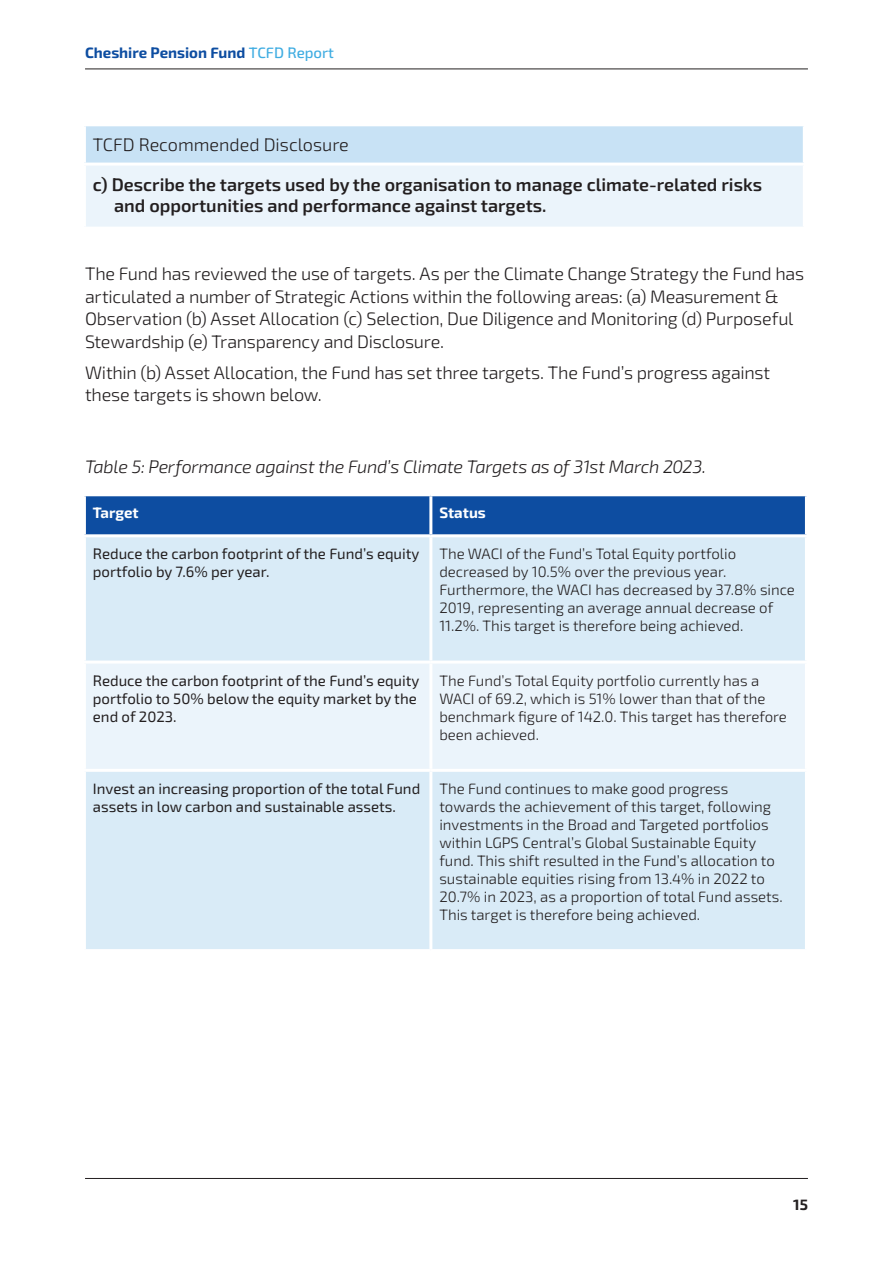
<style>
.page{position:relative;width:893px;height:1263px;background:#fff}
.page>*{position:absolute;margin:0;border:0;box-sizing:border-box;transform-origin:0 0}
.t1{font:300 18px/22.5px "Exo 2";letter-spacing:-.01em;color:#231f20}
.t2{font:600 18px/21.6px "Exo 2";color:#231f20}
.t3{font:italic 18px "Exo 2";letter-spacing:-.015em;color:#231f20}
.t4{font:300 15px/18px "Exo 2";color:#231f20}
.t5{font:15px/18px "Exo 2";color:#231f20}
.t6{font:700 15px "Exo 2";color:#0d4da1}
.t7{font:700 15px "Exo 2";color:#fff}
.t8{font:700 15px "Exo 2";color:#231f20}
.s1{font-weight:500;color:#40ade2}
</style>
<div class="page">
<hr style="left:85px;top:69px;width:723px;height:1px;background:#231f20">
<hr style="left:85px;top:1178px;width:723px;height:1px;background:#231f20">
<div style="left:84px;top:125px;width:720px;height:39px;background:#c8e2f5"></div>
<div style="left:84px;top:164px;width:720px;height:64px;background:#ebf4fb"></div>
<hr style="left:83px;top:123px;width:723px;height:3px;background:#fff">
<hr style="left:83px;top:126px;width:3px;height:37px;background:#fff">
<hr style="left:803px;top:126px;width:3px;height:37px;background:#fff">
<hr style="left:83px;top:163px;width:723px;height:3px;background:#fff">
<hr style="left:83px;top:166px;width:3px;height:61px;background:#fff">
<hr style="left:803px;top:166px;width:3px;height:61px;background:#fff">
<hr style="left:83px;top:227px;width:723px;height:3px;background:#fff">
<div style="left:86px;top:496px;width:719px;height:38px;background:#0d4da1"></div>
<div style="left:86px;top:537px;width:719px;height:412px;background:#d9ebf7"></div>
<div style="left:86px;top:663px;width:719px;height:106px;background:#ebf4fb"></div>
<hr style="left:429px;top:496px;width:3px;height:38px;background:#fff">
<hr style="left:429px;top:537px;width:3px;height:123px;background:#fff">
<hr style="left:83px;top:660px;width:348px;height:3px;background:#fff">
<hr style="left:431px;top:660px;width:377px;height:3px;background:#fff">
<hr style="left:429px;top:663px;width:3px;height:106px;background:#fff">
<hr style="left:83px;top:769px;width:348px;height:3px;background:#fff">
<hr style="left:431px;top:769px;width:377px;height:3px;background:#fff">
<hr style="left:429px;top:772px;width:3px;height:177px;background:#fff">
<p class="t6" style="left:85px;top:42px;width:250px">Cheshire Pension Fund <span class="s1">TCFD Report</span></p>
<p class="t1" style="left:93px;top:133px;width:257px">TCFD Recommended Disclosure</p>
<p class="t2" style="left:114px;top:173px;width:649px;text-indent:-21px">c) Describe the targets used by the organisation to manage climate-related risks and opportunities and performance against targets.</p>
<p class="t1" style="left:85px;top:262px;width:721px">The Fund has reviewed the use of targets. As per the Climate Change Strategy the Fund has articulated a number of Strategic Actions within the following areas: (a) Measurement &amp; Observation (b) Asset Allocation (c) Selection, Due Diligence and Monitoring (d) Purposeful Stewardship (e) Transparency and Disclosure.</p>
<p class="t1" style="left:85px;top:360px;width:687px">Within (b) Asset Allocation, the Fund has set three targets. The Fund’s progress against these targets is shown below.</p>
<p class="t3" style="left:85px;top:454px;width:622px">Table 5: Performance against the Fund’s Climate Targets as of 31st March 2023.</p>
<p class="t7" style="left:93px;top:502px;width:47px">Target</p>
<p class="t7" style="left:439px;top:502px;width:48px">Status</p>
<p class="t5" style="left:93px;top:544px;width:328px">Reduce the carbon footprint of the Fund’s equity portfolio by 7.6% per year.</p>
<p class="t4" style="left:439px;top:544px;width:357px">The WACI of the Fund’s Total Equity portfolio decreased by 10.5% over the previous year.<br>Furthermore, the WACI has decreased by 37.8% since 2019, representing an average annual decrease of 11.2%. This target is therefore being achieved.</p>
<p class="t5" style="left:93px;top:671px;width:328px">Reduce the carbon footprint of the Fund’s equity portfolio to 50% below the equity market by the end of 2023.</p>
<p class="t4" style="left:439px;top:671px;width:349px">The Fund’s Total Equity portfolio currently has a WACI of 69.2, which is 51% lower than that of the benchmark figure of 142.0. This target has therefore been achieved.</p>
<p class="t5" style="left:93px;top:779px;width:329px">Invest an increasing proportion of the total Fund assets in low carbon and sustainable assets.</p>
<p class="t4" style="left:439px;top:779px;width:345px">The Fund continues to make good progress towards the achievement of this target, following investments in the Broad and Targeted portfolios within LGPS Central’s Global Sustainable Equity fund. This shift resulted in the Fund’s allocation to sustainable equities rising from 13.4% in 2022 to 20.7% in 2023, as a proportion of total Fund assets.<br>This target is therefore being achieved.</p>
<p class="t8" style="left:793px;top:1194px;width:16px">15</p>
</div>
